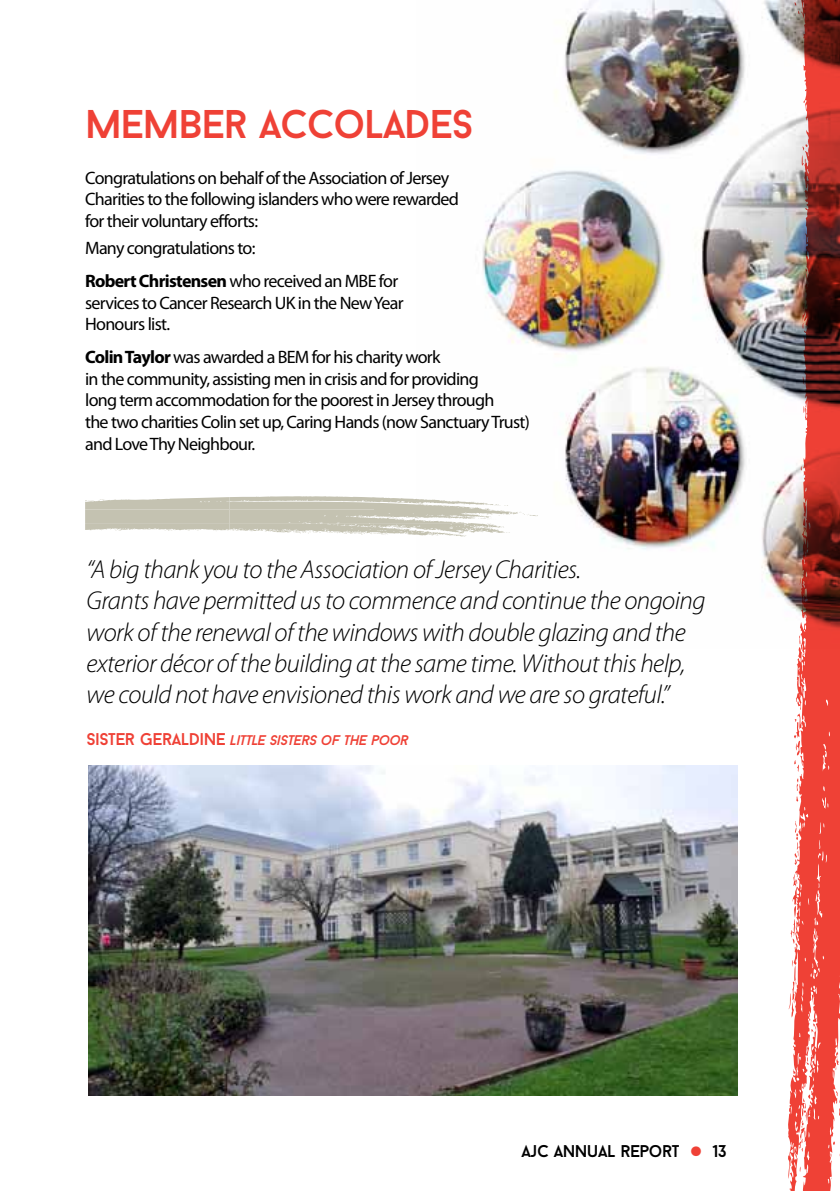
<style>
.page{position:relative;width:840px;height:1191px;background:#fff}
.page>*{position:absolute;margin:0;border:0;box-sizing:border-box;transform-origin:0 0}
.t1{font:40px "Baron Neue";letter-spacing:-.03em;color:#ef4136}
.t2{font:italic 300 26px/31.2px "Myriad Pro";letter-spacing:-.02em;color:#000}
.t3{font:18px/21.6px "Myriad Pro";letter-spacing:-.04em;color:#000}
.t4{font:17px "Baron Neue";letter-spacing:-.03em;color:#000}
.t5{font:italic 14px "Baron Neue";letter-spacing:-.03em;color:#ef4136}
.s1{font-weight:700}
.s2{font-style:normal;font-size:17px}
.s3{font-size:45px;color:#ef4136}
</style>
<div class="page">
<svg style="left:788px;top:648px;width:51px;height:543px;fill:#ef4136"></svg>
<svg style="left:799px;top:1094px;width:10px;height:57px"></svg>
<svg style="left:792px;top:1069px;width:3px;height:5px"></svg>
<svg style="left:810px;top:1022px;width:4px;height:10px"></svg>
<svg style="left:788px;top:960px;width:8px;height:57px"></svg>
<svg style="left:790px;top:906px;width:5px;height:37px"></svg>
<svg style="left:793px;top:821px;width:5px;height:44px"></svg>
<svg style="left:795px;top:778px;width:3px;height:23px"></svg>
<svg style="left:793px;top:719px;width:6px;height:53px"></svg>
<img style="left:482px;top:0;width:357px;height:648px">
<svg style="left:85px;top:496px;width:453px;height:41px"></svg>
<img style="left:478px;top:502px;width:18px;height:26px">
<img style="left:88px;top:765px;width:649px;height:330px">
<h1 class="t1" style="left:85px;top:99px;width:390px">MEMBER ACCOLADES</h1>
<p class="t3" style="left:85px;top:167px;width:375px">Congratulations on behalf of the Association of Jersey<br>Charities to the following islanders who were rewarded for their voluntary efforts:</p>
<p class="t3" style="left:85px;top:232px;width:314px;line-height:33px">Many congratulations to:<br><span class="s1">Robert Christensen</span> who received an MBE for</p>
<p class="t3" style="left:85px;top:292px;width:320px">services to Cancer Research UK in the New Year<br>Honours list.</p>
<p class="t3" style="left:85px;top:347px;width:446px"><span class="s1">Colin Taylor</span> was awarded a BEM for his charity work<br>in the community, assisting men in crisis and for providing<br>long term accommodation for the poorest in Jersey through<br>the two charities Colin set up, Caring Hands (now Sanctuary Trust) and Love Thy Neighbour.</p>
<p class="t2" style="left:86px;top:554px;width:620px">“A big thank you to the Association of Jersey Charities.<br>Grants have permitted us to commence and continue the ongoing work of the renewal of the windows with double glazing and the exterior décor of the building at the same time. Without this help, we could not have envisioned this work and we are so grateful.”</p>
<p class="t5" style="left:86px;top:731px;width:325px"><span class="s2">SISTER GERALDINE</span> LITTLE SISTERS OF THE POOR</p>
<p class="t4" style="left:521px;top:1140px;width:159px">AJC ANNUAL REPORT</p>
<p class="t4" style="left:689px;top:1140px;width:38px"><span class="s3">•</span> 13</p>
</div>
